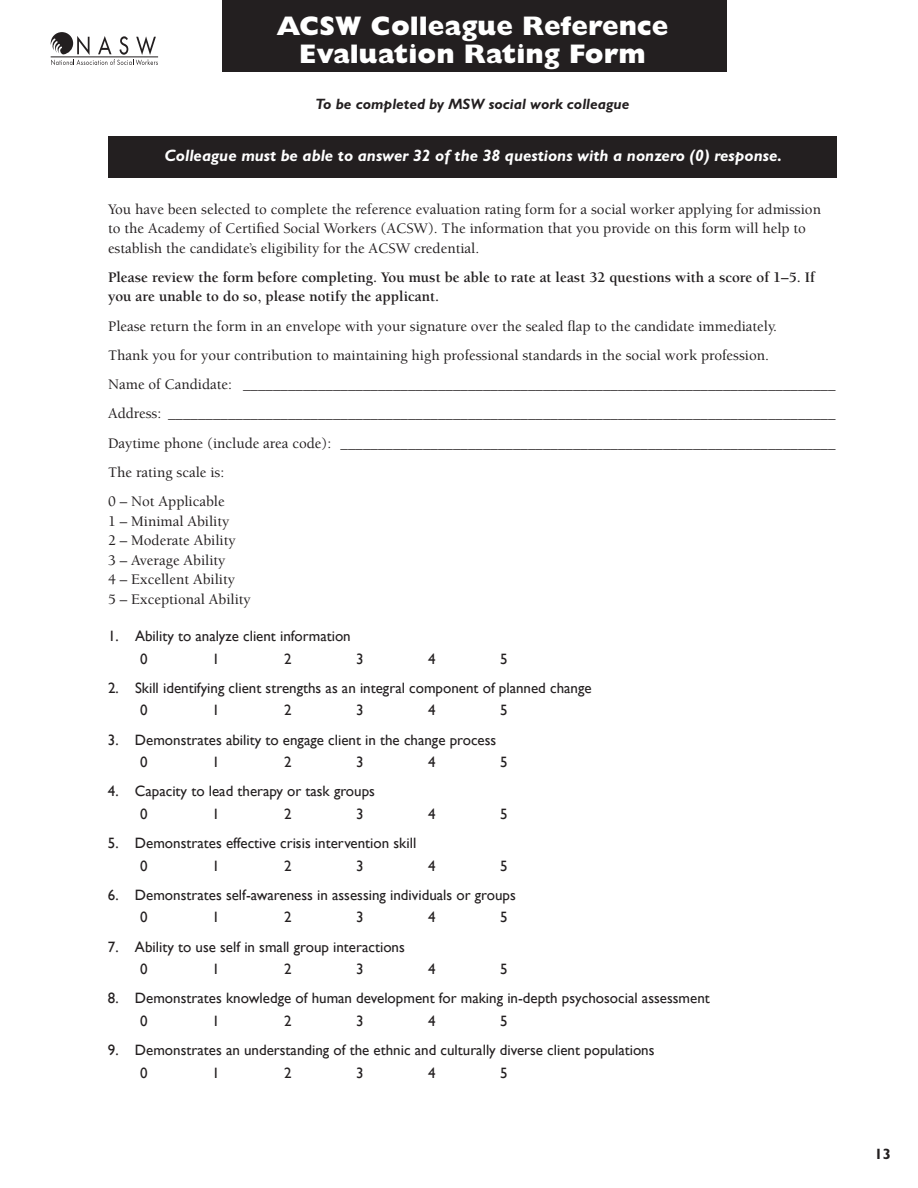
<style>
.page{position:relative;width:918px;height:1188px;background:#fff}
.page>*{position:absolute;margin:0;border:0;box-sizing:border-box;transform-origin:0 0}
.t1{font:800 27px/28.5px "Gill Sans";color:#fff;text-align:center}
.t2{font:italic 700 16.5px "Gill Sans";color:#fff}
.t3{font:500 15px/19.5px "Berkeley";color:#231f20}
.t4{font:15px/22.5px "Gill Sans";color:#231f20}
.t5{font:700 15px/19.5px "Berkeley";color:#231f20}
.t6{font:italic 700 15px "Gill Sans";color:#231f20}
.t7{font:700 15px "Gill Sans";color:#231f20}
</style>
<div class="page">
<div style="left:108px;top:136px;width:729px;height:42px;background:#231f20"></div>
<svg style="left:51px;top:32px;width:107px;height:33px"></svg>
<div style="left:222px;top:0;width:504px;height:72px;background:#231f20"></div>
<h1 class="t1" style="left:277px;top:11px;width:393px">ACSW Colleague Reference<br>Evaluation Rating Form</h1>
<p class="t6" style="left:316px;top:95px;width:315px">To be completed by MSW social work colleague</p>
<p class="t2" style="left:164px;top:146px;width:619px">Colleague must be able to answer 32 of the 38 questions with a nonzero (0) response.</p>
<p class="t3" style="left:108px;top:200px;width:715px">You have been selected to complete the reference evaluation rating form for a social worker applying for admission to the Academy of Certified Social Workers (ACSW). The information that you provide on this form will help to establish the candidate’s eligibility for the ACSW credential.</p>
<p class="t5" style="left:108px;top:268px;width:708px">Please review the form before completing. You must be able to rate at least 32 questions with a score of 1–5. If you are unable to do so, please notify the applicant.</p>
<p class="t3" style="left:108px;top:312px;width:729px;line-height:29.2px">Please return the form in an envelope with your signature over the sealed flap to the candidate immediately.<br>Thank you for your contribution to maintaining high professional standards in the social work profession.<br>Name of Candidate: _______________________________________________________________________________ Address: _________________________________________________________________________________________ Daytime phone (include area code): __________________________________________________________________ The rating scale is:<br>0 – Not Applicable</p>
<p class="t3" style="left:108px;top:512px;width:144px">1 – Minimal Ability<br>2 – Moderate Ability<br>3 – Average Ability<br>4 – Excellent Ability<br>5 – Exceptional Ability</p>
<p class="t4" style="left:140px;top:625px;width:212px;text-indent:-32px">1. Ability to analyze client information<br>0</p>
<p class="t4" style="left:212px;top:647px;width:9px">1</p>
<p class="t4" style="left:284px;top:647px;width:9px">2</p>
<p class="t4" style="left:356px;top:647px;width:9px">3</p>
<p class="t4" style="left:428px;top:647px;width:9px">4</p>
<p class="t4" style="left:500px;top:647px;width:9px">5</p>
<p class="t4" style="left:140px;top:676px;width:453px;text-indent:-32px">2. Skill identifying client strengths as an integral component of planned change<br>0</p>
<p class="t4" style="left:212px;top:699px;width:9px">1</p>
<p class="t4" style="left:284px;top:699px;width:9px">2</p>
<p class="t4" style="left:356px;top:699px;width:9px">3</p>
<p class="t4" style="left:428px;top:699px;width:9px">4</p>
<p class="t4" style="left:500px;top:699px;width:9px">5</p>
<p class="t4" style="left:140px;top:728px;width:358px;text-indent:-32px">3. Demonstrates ability to engage client in the change process<br>0</p>
<p class="t4" style="left:212px;top:751px;width:9px">1</p>
<p class="t4" style="left:284px;top:751px;width:9px">2</p>
<p class="t4" style="left:356px;top:751px;width:9px">3</p>
<p class="t4" style="left:428px;top:751px;width:9px">4</p>
<p class="t4" style="left:500px;top:751px;width:9px">5</p>
<p class="t4" style="left:140px;top:780px;width:236px;text-indent:-32px">4. Capacity to lead therapy or task groups<br>0</p>
<p class="t4" style="left:212px;top:802px;width:9px">1</p>
<p class="t4" style="left:284px;top:802px;width:9px">2</p>
<p class="t4" style="left:356px;top:802px;width:9px">3</p>
<p class="t4" style="left:428px;top:802px;width:9px">4</p>
<p class="t4" style="left:500px;top:802px;width:9px">5</p>
<p class="t4" style="left:140px;top:832px;width:278px;text-indent:-32px">5. Demonstrates effective crisis intervention skill<br>0</p>
<p class="t4" style="left:212px;top:854px;width:9px">1</p>
<p class="t4" style="left:284px;top:854px;width:9px">2</p>
<p class="t4" style="left:356px;top:854px;width:9px">3</p>
<p class="t4" style="left:428px;top:854px;width:9px">4</p>
<p class="t4" style="left:500px;top:854px;width:9px">5</p>
<p class="t4" style="left:140px;top:883px;width:377px;text-indent:-32px">6. Demonstrates self-awareness in assessing individuals or groups<br>0</p>
<p class="t4" style="left:212px;top:906px;width:9px">1</p>
<p class="t4" style="left:284px;top:906px;width:9px">2</p>
<p class="t4" style="left:356px;top:906px;width:9px">3</p>
<p class="t4" style="left:428px;top:906px;width:9px">4</p>
<p class="t4" style="left:500px;top:906px;width:9px">5</p>
<p class="t4" style="left:140px;top:935px;width:266px;text-indent:-32px">7. Ability to use self in small group interactions<br>0</p>
<p class="t4" style="left:212px;top:958px;width:9px">1</p>
<p class="t4" style="left:284px;top:958px;width:9px">2</p>
<p class="t4" style="left:356px;top:958px;width:9px">3</p>
<p class="t4" style="left:428px;top:958px;width:9px">4</p>
<p class="t4" style="left:500px;top:958px;width:9px">5</p>
<p class="t4" style="left:140px;top:987px;width:571px;text-indent:-32px">8. Demonstrates knowledge of human development for making in-depth psychosocial assessment<br>0</p>
<p class="t4" style="left:212px;top:1009px;width:9px">1</p>
<p class="t4" style="left:284px;top:1009px;width:9px">2</p>
<p class="t4" style="left:356px;top:1009px;width:9px">3</p>
<p class="t4" style="left:428px;top:1009px;width:9px">4</p>
<p class="t4" style="left:500px;top:1009px;width:9px">5</p>
<p class="t4" style="left:140px;top:1039px;width:516px;text-indent:-32px">9. Demonstrates an understanding of the ethnic and culturally diverse client populations<br>0</p>
<p class="t4" style="left:212px;top:1061px;width:9px">1</p>
<p class="t4" style="left:284px;top:1061px;width:9px">2</p>
<p class="t4" style="left:356px;top:1061px;width:9px">3</p>
<p class="t4" style="left:428px;top:1061px;width:9px">4</p>
<p class="t4" style="left:500px;top:1061px;width:9px">5</p>
<p class="t7" style="left:874px;top:1145px;width:18px">13</p>
</div>
